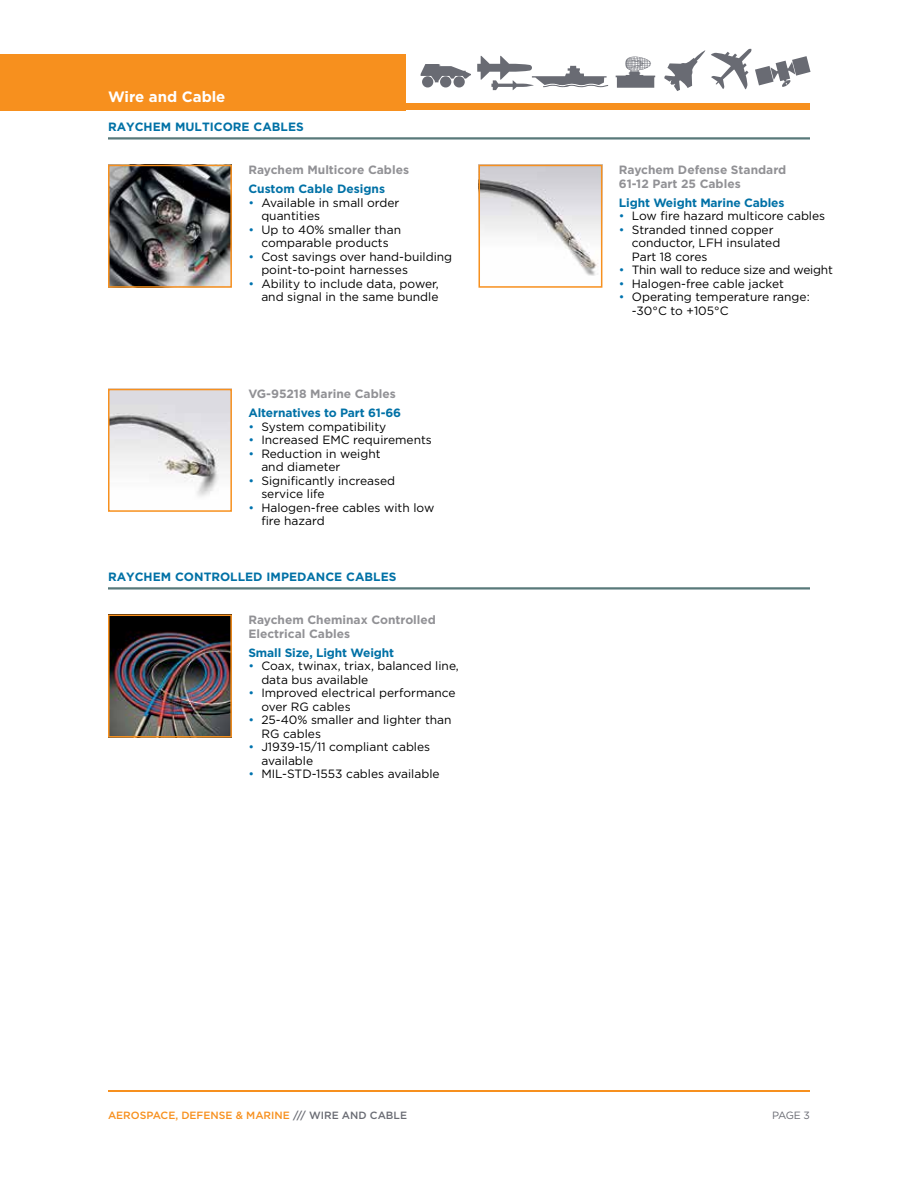
<style>
.page{position:relative;width:918px;height:1188px;background:#fff}
.page>*{position:absolute;margin:0;border:0;box-sizing:border-box;transform-origin:0 0}
.t1{font:700 15px "Gotham";color:#fff}
.t2{font:12px/13.5px "Gotham";color:#000}
.t3{font:700 12px "Gotham";color:#0071a6}
.t4{font:700 12px/13.5px "Gotham";color:#919195}
.t5{font:12px "Gotham";letter-spacing:-.02em;color:#000}
.t6{font:500 10.5px "Gotham";color:#f7901e}
.t7{font:10.5px "Gotham";color:#696b73}
.s1{color:#0073ae}
.s2{color:#696b73}
</style>
<div class="page">
<hr style="left:108px;top:1090px;width:702px;height:1px;background:#f7901e">
<div style="left:0;top:54px;width:406px;height:56px;background:#f7901e"></div>
<div style="left:0;top:104px;width:810px;height:6px;background:#f7901e"></div>
<svg style="left:664px;top:50px;width:41px;height:41px"></svg>
<svg style="left:616px;top:57px;width:39px;height:31px"></svg>
<svg style="left:477px;top:56px;width:131px;height:34px"></svg>
<div style="left:440px;top:76px;width:11px;height:11px;background:#696b73;border-radius:50%"></div>
<div style="left:454px;top:76px;width:11px;height:11px;background:#696b73;border-radius:50%"></div>
<svg style="left:421px;top:64px;width:50px;height:18px"></svg>
<div style="left:422px;top:76px;width:11px;height:11px;background:#696b73;border-radius:50%"></div>
<svg style="left:711px;top:49px;width:100px;height:40px"></svg>
<hr style="left:108px;top:137px;width:702px;height:3px;background:#59797a">
<hr style="left:108px;top:587px;width:702px;height:3px;background:#59797a">
<img style="left:482px;top:168px;width:117px;height:108px">
<div style="left:479px;top:165px;width:123px;height:123px;border:2px solid #f7901e"></div>
<img style="left:111px;top:392px;width:118px;height:105px">
<div style="left:108px;top:389px;width:124px;height:123px;border:2px solid #f7901e"></div>
<img style="left:111px;top:168px;width:118px;height:117px">
<div style="left:108px;top:165px;width:124px;height:123px;border:2px solid #f7901e"></div>
<img style="left:111px;top:618px;width:118px;height:117px">
<div style="left:108px;top:615px;width:124px;height:123px;border:2px solid #f7901e"></div>
<p class="t1" style="left:108px;top:87px;width:119px">Wire and Cable</p>
<p class="t3" style="left:108px;top:119px;width:197px">RAYCHEM MULTICORE CABLES</p>
<p class="t4" style="left:248px;top:163px;width:162px">Raychem Multicore Cables</p>
<p class="t3" style="left:248px;top:181px;width:138px">Custom Cable Designs</p>
<p class="t2" style="left:261px;top:195px;width:140px;text-indent:-13px"><span class="s1">•</span> Available in small order quantities</p>
<p class="t2" style="left:248px;top:222px;width:154px;text-align:center"><span class="s1">•</span> Up to 40% smaller than comparable products</p>
<p class="t2" style="left:261px;top:249px;width:192px;text-indent:-13px"><span class="s1">•</span> Cost savings over hand-building point-to-point harnesses</p>
<p class="t2" style="left:248px;top:276px;width:192px;text-align:right"><span class="s1">•</span> Ability to include data, power, and signal in the same bundle</p>
<p class="t4" style="left:248px;top:387px;width:149px">VG-95218 Marine Cables</p>
<p class="t3" style="left:248px;top:405px;width:154px">Alternatives to Part 61-66</p>
<p class="t2" style="left:248px;top:420px;width:139px"><span class="s1">•</span> System compatibility</p>
<p class="t2" style="left:248px;top:433px;width:185px"><span class="s1">•</span> Increased EMC requirements</p>
<p class="t2" style="left:261px;top:447px;width:121px;text-indent:-13px"><span class="s1">•</span> Reduction in weight and diameter</p>
<p class="t2" style="left:261px;top:474px;width:135px;text-indent:-13px"><span class="s1">•</span> Significantly increased service life</p>
<p class="t2" style="left:261px;top:501px;width:175px;text-indent:-13px"><span class="s1">•</span> Halogen-free cables with low fire hazard</p>
<p class="t3" style="left:108px;top:569px;width:290px">RAYCHEM CONTROLLED IMPEDANCE CABLES</p>
<p class="t4" style="left:248px;top:613px;width:189px">Raychem Cheminax Controlled<br>Electrical Cables</p>
<p class="t3" style="left:248px;top:644px;width:147px">Small Size, Light Weight</p>
<p class="t2" style="left:261px;top:659px;width:199px;text-indent:-13px"><span class="s1">•</span> Coax, twinax, triax, balanced line, data bus available</p>
<p class="t2" style="left:261px;top:686px;width:196px;text-indent:-13px"><span class="s1">•</span> Improved electrical performance over RG cables</p>
<p class="t2" style="left:261px;top:713px;width:192px;text-indent:-13px"><span class="s1">•</span> 25-40% smaller and lighter than<br>RG cables</p>
<p class="t2" style="left:261px;top:740px;width:170px;text-indent:-13px"><span class="s1">•</span> J1939-15/11 compliant cables available</p>
<p class="t2" style="left:248px;top:767px;width:193px"><span class="s1">•</span> MIL-STD-1553 cables available</p>
<p class="t4" style="left:619px;top:163px;width:169px">Raychem Defense Standard<br>61-12 Part 25 Cables</p>
<p class="t3" style="left:619px;top:194px;width:167px">Light Weight Marine Cables</p>
<p class="t2" style="left:619px;top:209px;width:208px"><span class="s1">•</span> Low fire hazard multicore cables</p>
<p class="t2" style="left:632px;top:222px;width:150px;text-indent:-13px"><span class="s1">•</span> Stranded tinned copper conductor, LFH insulated<br>Part 18 cores</p>
<p class="t5" style="left:619px;top:262px;width:216px"><span class="s1">•</span> Thin wall to reduce size and weight</p>
<p class="t2" style="left:619px;top:276px;width:167px"><span class="s1">•</span> Halogen-free cable jacket</p>
<p class="t2" style="left:632px;top:290px;width:179px;text-indent:-13px"><span class="s1">•</span> Operating temperature range: -30°C to +105°C</p>
<p class="t6" style="left:108px;top:1108px;width:301px">AEROSPACE, DEFENSE &amp; MARINE <span class="s2">/// WIRE AND CABLE</span></p>
<p class="t7" style="left:772px;top:1108px;width:39px">PAGE 3</p>
</div>
